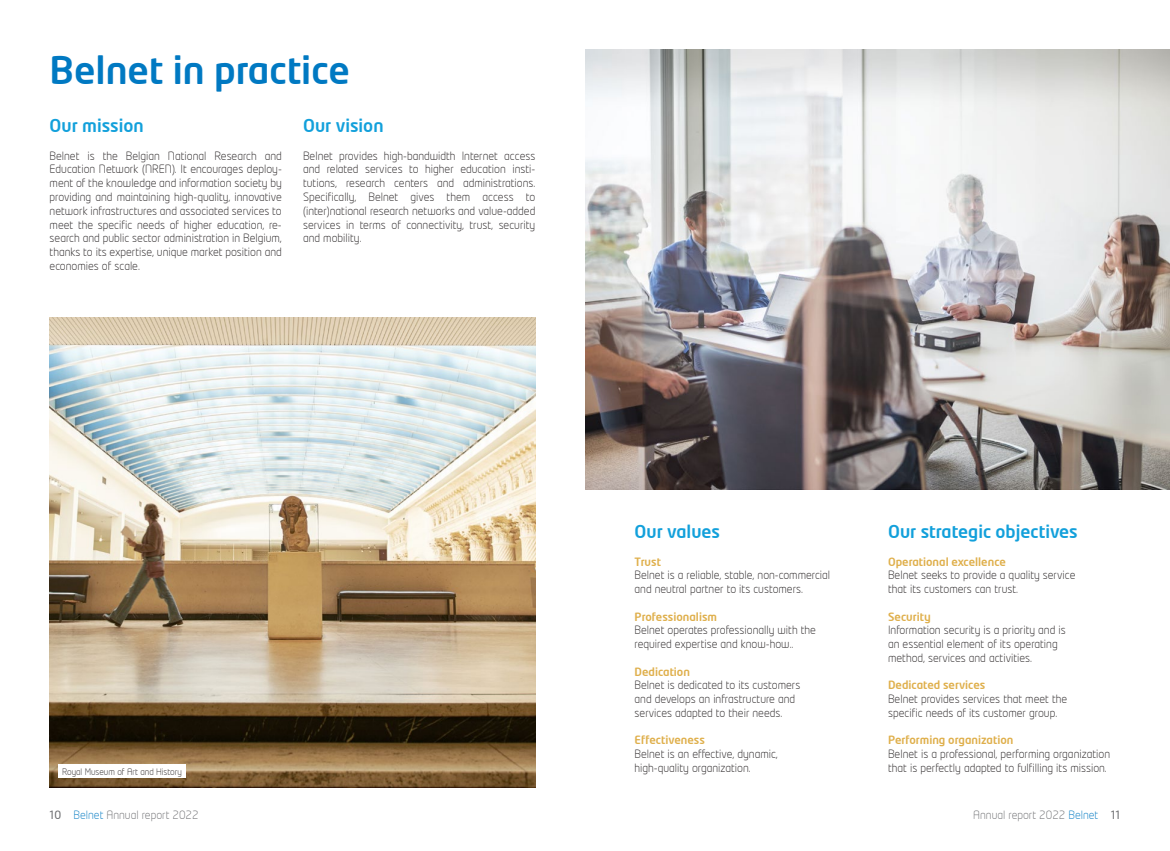
<style>
.page{position:relative;width:1170px;height:851px;background:#fff}
.page>*{position:absolute;margin:0;border:0;box-sizing:border-box;transform-origin:0 0}
.t1{font:500 37.5px "Neo Tech";color:#0079c2}
.t2{font:500 17.5px "Neo Tech";color:#12a0db}
.t3{font:300 11.25px/13.8px "Neo Tech";color:#231f20}
.t4{font:500 11.25px "Neo Tech";color:#dfaf4b}
.t5{font:300 11.25px "Neo Tech";color:#6c6d70}
.t6{font:300 8.75px "Neo Tech";color:#231f20}
.s1{font-weight:400}
.s2{color:#0079c2}
</style>
<div class="page">
<img style="left:50px;top:318px;width:485px;height:469px">
<div style="left:58px;top:764px;width:127px;height:14px;background:#fff"></div>
<img style="left:585px;top:50px;width:584px;height:440px">
<h1 class="t1" style="left:50px;top:46px;width:302px">Belnet in practice</h1>
<h2 class="t2" style="left:50px;top:115px;width:96px">Our mission</h2>
<p class="t3" style="left:50px;top:149px;width:234px;text-align:justify">Belnet is the Belgian National Research and Education Network (NREN). It encourages deploy&shy;ment of the knowledge and information society by providing and maintaining high-quality, innovative network infrastructures and associated services to meet the specific needs of higher education, re&shy;search and public sector administration in Belgium, thanks to its expertise, unique market position and economies of scale.</p>
<h2 class="t2" style="left:303px;top:115px;width:82px">Our vision</h2>
<p class="t3" style="left:303px;top:149px;width:234px;text-align:justify">Belnet provides high-bandwidth Internet access and related services to higher education insti&shy;tutions, research centers and administrations.<br>Specifically, Belnet gives them access to (inter)national research networks and value-added services in terms of connectivity, trust, security and mobility.</p>
<p class="t6" style="left:62px;top:766px;width:121px">Royal Museum of Art and History</p>
<h2 class="t2" style="left:634px;top:520px;width:87px">Our values</h2>
<p class="t4" style="left:634px;top:554px;width:28px">Trust</p>
<p class="t3" style="left:634px;top:568px;width:197px">Belnet is a reliable, stable, non-commercial and neutral partner to its customers.</p>
<p class="t4" style="left:634px;top:609px;width:84px">Professionalism</p>
<p class="t3" style="left:634px;top:623px;width:183px">Belnet operates professionally with the required expertise and know-how..</p>
<p class="t4" style="left:634px;top:664px;width:57px">Dedication</p>
<p class="t3" style="left:634px;top:678px;width:167px">Belnet is dedicated to its customers and develops an infrastructure and services adapted to their needs.</p>
<p class="t4" style="left:634px;top:733px;width:72px">Effectiveness</p>
<p class="t3" style="left:634px;top:747px;width:145px">Belnet is an effective, dynamic, high-quality organization.</p>
<h2 class="t2" style="left:888px;top:520px;width:191px">Our strategic objectives</h2>
<p class="t4" style="left:888px;top:554px;width:119px">Operational excellence</p>
<p class="t3" style="left:888px;top:568px;width:189px">Belnet seeks to provide a quality service that its customers can trust.</p>
<p class="t4" style="left:888px;top:609px;width:44px">Security</p>
<p class="t3" style="left:888px;top:623px;width:179px">Information security is a priority and is an essential element of its operating method, services and activities.</p>
<p class="t4" style="left:888px;top:678px;width:99px">Dedicated services</p>
<p class="t3" style="left:888px;top:692px;width:181px">Belnet provides services that meet the specific needs of its customer group.</p>
<p class="t4" style="left:888px;top:733px;width:127px">Performing organization</p>
<p class="t3" style="left:888px;top:747px;width:223px">Belnet is a professional, performing organization that is perfectly adapted to fulfilling its mission.</p>
<p class="t5" style="left:50px;top:807px;width:150px"><span class="s1">10</span> <span class="s2">Belnet</span> Annual report 2022</p>
<p class="t5" style="left:973px;top:807px;width:148px">Annual report 2022 <span class="s2">Belnet</span> <span class="s1">11</span></p>
</div>
